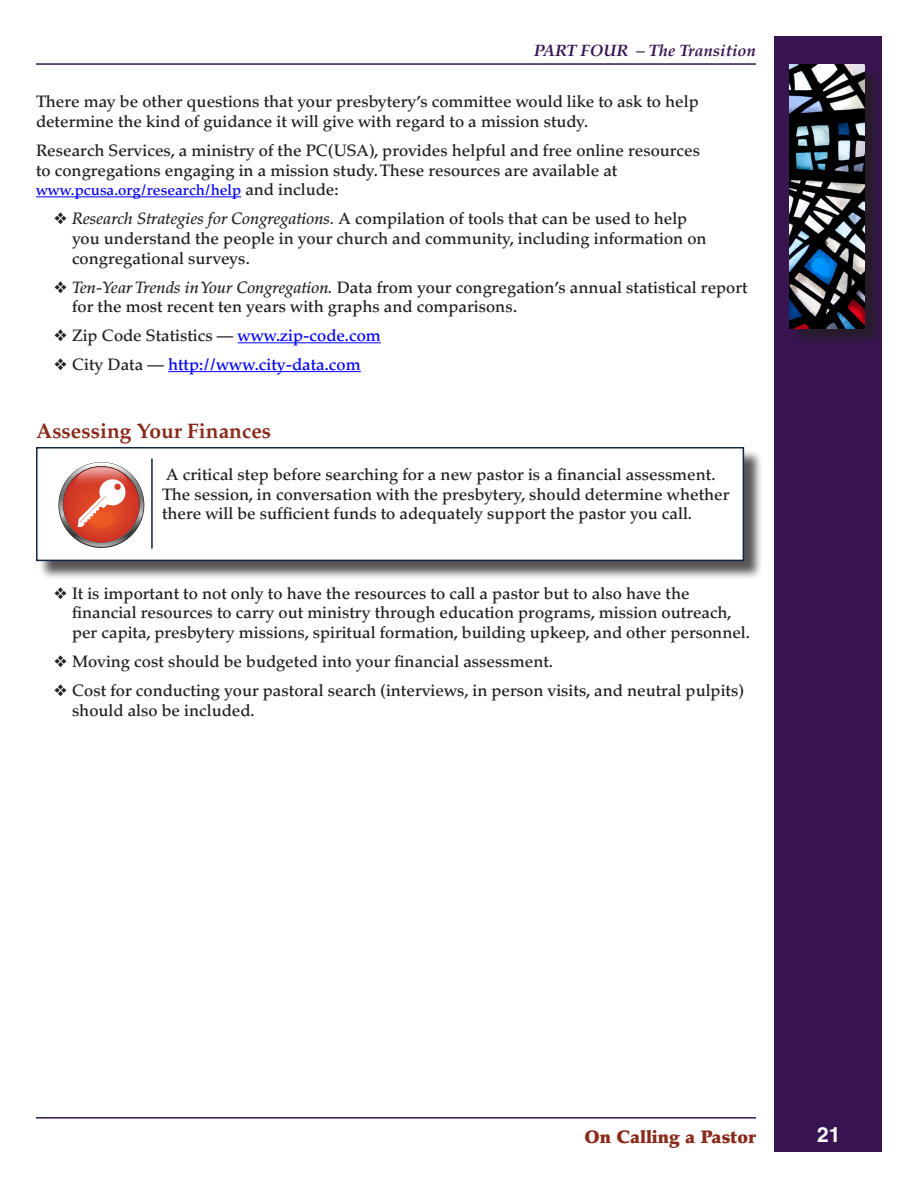
<style>
.page{position:relative;width:918px;height:1188px;background:#fff}
.page>*{position:absolute;margin:0;border:0;box-sizing:border-box;transform-origin:0 0}
.t1{font:700 21px "Palatino";color:#8a2a1a}
.t2{font:700 21px "Helvetica";color:#fff}
.t3{font:900 18px "Palatino";color:#8a2a1a}
.Plain_Text{font:500 16.5px/19.8px "Palatino";color:#231f20}
.t4{font:500 16.5px "Palatino";color:#00f}
.t5{font:italic 700 16.5px "Palatino";color:#381451}
.t6{font:500 15px "Palatino";color:#00f}
.s1{font-size:16.5px;color:#231f20}
.s2{font-style:italic}
.s3{color:#00f}
.s4{color:#231f20}
</style>
<div class="page">
<div style="left:38px;top:449px;width:725px;height:131px;background:#231f20;opacity:.75"></div>
<div style="left:36px;top:447px;width:708px;height:114px;background:#fff;border:2px solid #0e2647"></div>
<svg style="left:59px;top:462px;width:85px;height:85px"></svg>
<hr style="left:151px;top:459px;width:2px;height:90px;background:#0e2647">
<hr style="left:36px;top:1117px;width:720px;height:2px;background:#381451">
<div style="left:774px;top:36px;width:108px;height:1116px;background:#381451"></div>
<hr style="left:36px;top:63px;width:720px;height:2px;background:#381451">
<div style="left:792px;top:67px;width:92px;height:280px;background:#231f20;opacity:.75"></div>
<img style="left:790px;top:65px;width:75px;height:263px">
<hr style="left:36px;top:196px;width:205px;height:1px;background:#00f">
<hr style="left:238px;top:342px;width:143px;height:1px;background:#00f">
<hr style="left:168px;top:371px;width:193px;height:1px;background:#00f">
<p class="t5" style="left:534px;top:41px;width:224px">PART FOUR – The Transition</p>
<p class="Plain_Text" style="left:36px;top:92px;width:664px">There may be other questions that your presbytery’s committee would like to ask to help determine the kind of guidance it will give with regard to a mission study.</p>
<p class="Plain_Text" style="left:36px;top:141px;width:666px">Research Services, a ministry of the PC(USA), provides helpful and free online resources to congregations engaging in a mission study. These resources are available at</p>
<p class="t6" style="left:36px;top:181px;width:304px">www.pcusa.org/research/help <span class="s1">and include:</span></p>
<p class="Plain_Text" style="left:72px;top:209px;width:636px;text-indent:-18px">❖ <span class="s2">Research Strategies for Congregations.</span> A compilation of tools that can be used to help you understand the people in your church and community, including information on congregational surveys.</p>
<p class="Plain_Text" style="left:72px;top:277px;width:677px;text-indent:-18px">❖ <span class="s2">Ten-Year Trends in Your Congregation.</span> Data from your congregation’s annual statistical report for the most recent ten years with graphs and comparisons.</p>
<p class="Plain_Text" style="left:54px;top:326px;width:328px">❖ Zip Code Statistics — <span class="s3">www.zip-code.com</span></p>
<p class="t4" style="left:54px;top:355px;width:308px"><span class="s4">❖ City Data —</span> http://www.city-data.com</p>
<p class="t1" style="left:36px;top:419px;width:237px">Assessing Your Finances</p>
<p class="Plain_Text" style="left:162px;top:465px;width:569px">A critical step before searching for a new pastor is a financial assessment.<br>The session, in conversation with the presbytery, should determine whether there will be sufficient funds to adequately support the pastor you call.</p>
<p class="Plain_Text" style="left:72px;top:583px;width:679px;text-indent:-18px">❖ It is important to not only to have the resources to call a pastor but to also have the financial resources to carry out ministry through education programs, mission outreach, per capita, presbytery missions, spiritual formation, building upkeep, and other personnel.</p>
<p class="Plain_Text" style="left:54px;top:652px;width:501px">❖ Moving cost should be budgeted into your financial assessment.</p>
<p class="Plain_Text" style="left:72px;top:681px;width:673px;text-indent:-18px">❖ Cost for conducting your pastoral search (interviews, in person visits, and neutral pulpits) should also be included.</p>
<p class="t3" style="left:584px;top:1126px;width:173px">On Calling a Pastor</p>
<p class="t2" style="left:817px;top:1122px;width:25px">21</p>
</div>
